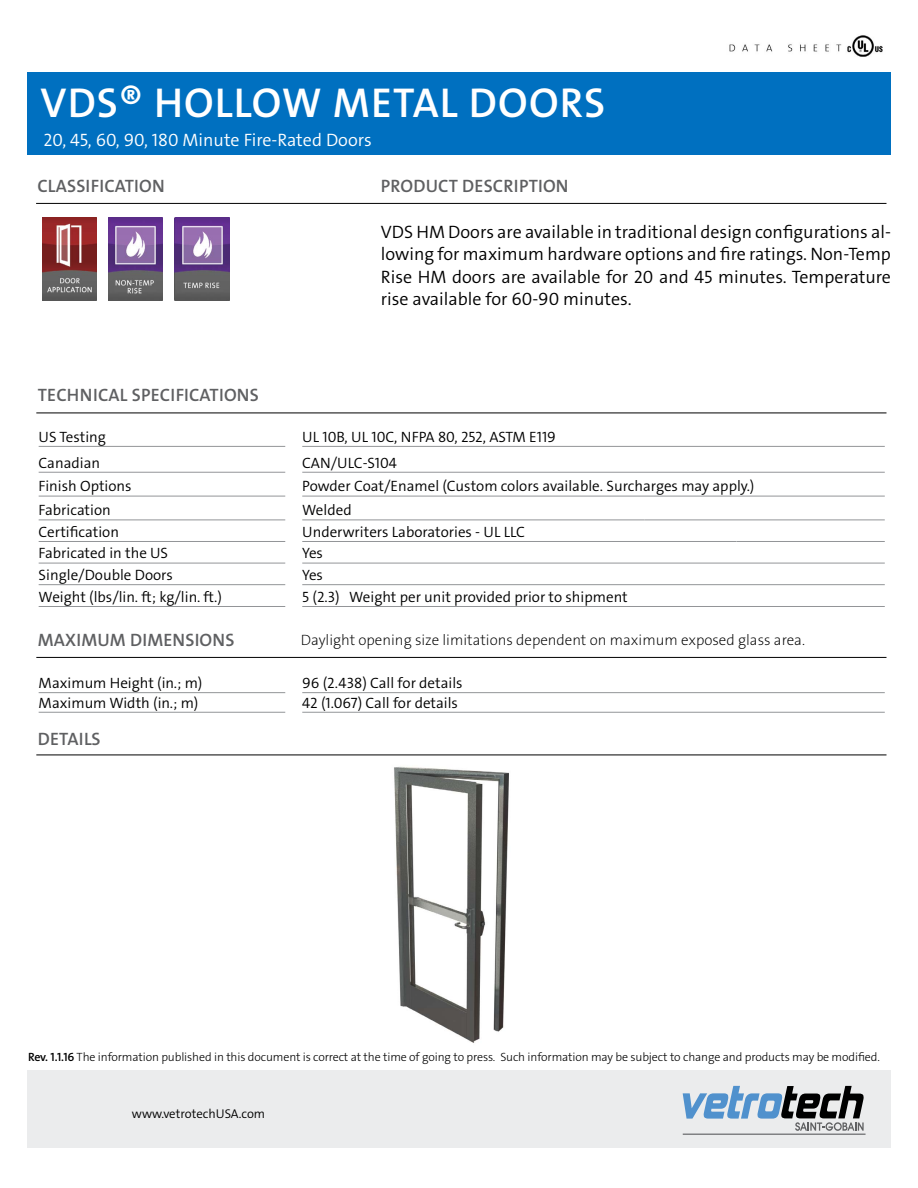
<style>
.page{position:relative;width:918px;height:1188px;background:#fff}
.page>*{position:absolute;margin:0;border:0;box-sizing:border-box;transform-origin:0 0}
.t1{font:42px "The Sans LP6 Se Bld";letter-spacing:.025em;color:#fff}
.t2{font:18px/22.5px "The Sans LP4 Se Lig";color:#000;text-align:justify}
.t3{font:18px "The Sans LP6 Se Bld";letter-spacing:.01em;color:#5f6062}
.t4{font:18px "The Sans LP4 Se Lig";color:#fff}
.t5{font:15px "The Sans LP4 Se Lig";color:#000}
.t6{font:15px "The Sans LP2 Ex Lig";color:#000}
.t7{font:12.75px "The Sans LP4 Se Lig";color:#000}
.t8{font:12px "The Sans LP3 Lig";letter-spacing:-.01em;color:#000}
.s1{font-family:"The Sans LP6 Se Bld"}
</style>
<div class="page">
<hr style="left:39px;top:692px;width:246px;height:1px;background:#939598">
<hr style="left:302px;top:692px;width:583px;height:1px;background:#939598">
<hr style="left:39px;top:712px;width:246px;height:1px;background:#939598">
<hr style="left:302px;top:712px;width:583px;height:1px;background:#939598">
<div style="left:27px;top:1070px;width:864px;height:78px;background:#ebeced"></div>
<hr style="left:683px;top:1134px;width:183px;height:1px;background:#5f6062">
<svg style="left:683px;top:1086px;width:181px;height:45px"></svg>
<div style="left:27px;top:72px;width:864px;height:83px;background:#0070c0"></div>
<img style="left:729px;top:35px;width:154px;height:22px">
<hr style="left:39px;top:446px;width:246px;height:1px;background:#939598">
<hr style="left:302px;top:446px;width:583px;height:1px;background:#939598">
<hr style="left:39px;top:472px;width:246px;height:1px;background:#939598">
<hr style="left:302px;top:472px;width:583px;height:1px;background:#939598">
<hr style="left:39px;top:496px;width:246px;height:1px;background:#939598">
<hr style="left:302px;top:496px;width:583px;height:1px;background:#939598">
<hr style="left:39px;top:520px;width:246px;height:1px;background:#939598">
<hr style="left:302px;top:520px;width:342px;height:1px;background:#939598">
<hr style="left:644px;top:520px;width:241px;height:1px;background:#939598">
<hr style="left:39px;top:541px;width:246px;height:1px;background:#939598">
<hr style="left:302px;top:541px;width:435px;height:1px;background:#939598">
<hr style="left:737px;top:541px;width:148px;height:1px;background:#939598">
<hr style="left:39px;top:563px;width:246px;height:1px;background:#939598">
<hr style="left:302px;top:563px;width:583px;height:1px;background:#939598">
<hr style="left:39px;top:584px;width:246px;height:1px;background:#939598">
<hr style="left:302px;top:584px;width:583px;height:1px;background:#939598">
<hr style="left:39px;top:606px;width:246px;height:1px;background:#939598">
<hr style="left:302px;top:606px;width:583px;height:1px;background:#939598">
<img style="left:42px;top:218px;width:55px;height:82px">
<img style="left:108px;top:218px;width:55px;height:82px">
<img style="left:175px;top:218px;width:54px;height:82px">
<hr style="left:36px;top:203px;width:850px;height:1px;background:#000">
<hr style="left:36px;top:413px;width:851px;height:1px;background:#000">
<hr style="left:36px;top:755px;width:851px;height:1px;background:#000">
<hr style="left:36px;top:657px;width:851px;height:1px;background:#000">
<img style="left:394px;top:766px;width:115px;height:277px">
<h1 class="t1" style="left:40px;top:76px;width:566px">VDS® HOLLOW METAL DOORS</h1>
<p class="t4" style="left:44px;top:128px;width:330px">20, 45, 60, 90, 180 Minute Fire-Rated Doors</p>
<p class="t3" style="left:37px;top:174px;width:129px">CLASSIFICATION</p>
<p class="t3" style="left:381px;top:174px;width:189px">PRODUCT DESCRIPTION</p>
<p class="t3" style="left:38px;top:384px;width:222px">TECHNICAL SPECIFICATIONS</p>
<p class="t2" style="left:381px;top:221px;width:512px">VDS HM Doors are available in traditional design configurations al&shy;lowing for maximum hardware options and fire ratings. Non-Temp Rise HM doors are available for 20 and 45 minutes. Temperature rise available for 60-90 minutes.</p>
<p class="t5" style="left:39px;top:427px;width:69px">US Testing</p>
<p class="t5" style="left:302px;top:427px;width:255px">UL 10B, UL 10C, NFPA 80, 252, ASTM E119</p>
<p class="t5" style="left:39px;top:453px;width:63px">Canadian</p>
<p class="t5" style="left:302px;top:453px;width:96px">CAN/ULC-S104</p>
<p class="t5" style="left:39px;top:477px;width:95px">Finish Options</p>
<p class="t5" style="left:302px;top:477px;width:454px">Powder Coat/Enamel (Custom colors available. Surcharges may apply.)</p>
<p class="t5" style="left:39px;top:501px;width:74px">Fabrication</p>
<p class="t5" style="left:302px;top:501px;width:51px">Welded</p>
<p class="t5" style="left:39px;top:522px;width:82px">Certification</p>
<p class="t5" style="left:302px;top:522px;width:224px">Underwriters Laboratories - UL LLC</p>
<p class="t5" style="left:39px;top:544px;width:131px">Fabricated in the US</p>
<p class="t5" style="left:302px;top:544px;width:22px">Yes</p>
<p class="t5" style="left:39px;top:565px;width:136px">Single/Double Doors</p>
<p class="t5" style="left:302px;top:565px;width:22px">Yes</p>
<p class="t5" style="left:39px;top:587px;width:185px">Weight (lbs/lin. ft; kg/lin. ft.)</p>
<p class="t5" style="left:302px;top:587px;width:327px">5 (2.3) Weight per unit provided prior to shipment</p>
<p class="t3" style="left:38px;top:628px;width:198px">MAXIMUM DIMENSIONS</p>
<p class="t6" style="left:301px;top:630px;width:506px">Daylight opening size limitations dependent on maximum exposed glass area.</p>
<p class="t5" style="left:39px;top:673px;width:165px">Maximum Height (in.; m)</p>
<p class="t5" style="left:302px;top:673px;width:162px">96 (2.438) Call for details</p>
<p class="t5" style="left:39px;top:693px;width:161px">Maximum Width (in.; m)</p>
<p class="t5" style="left:302px;top:693px;width:157px">42 (1.067) Call for details</p>
<p class="t3" style="left:38px;top:727px;width:64px">DETAILS</p>
<p class="t8" style="left:28px;top:1049px;width:853px"><span class="s1">Rev. 1.1.16</span> The information published in this document is correct at the time of going to press. Such information may be subject to change and products may be modified.</p>
<p class="t7" style="left:132px;top:1105px;width:135px">www.vetrotechUSA.com</p>
</div>
